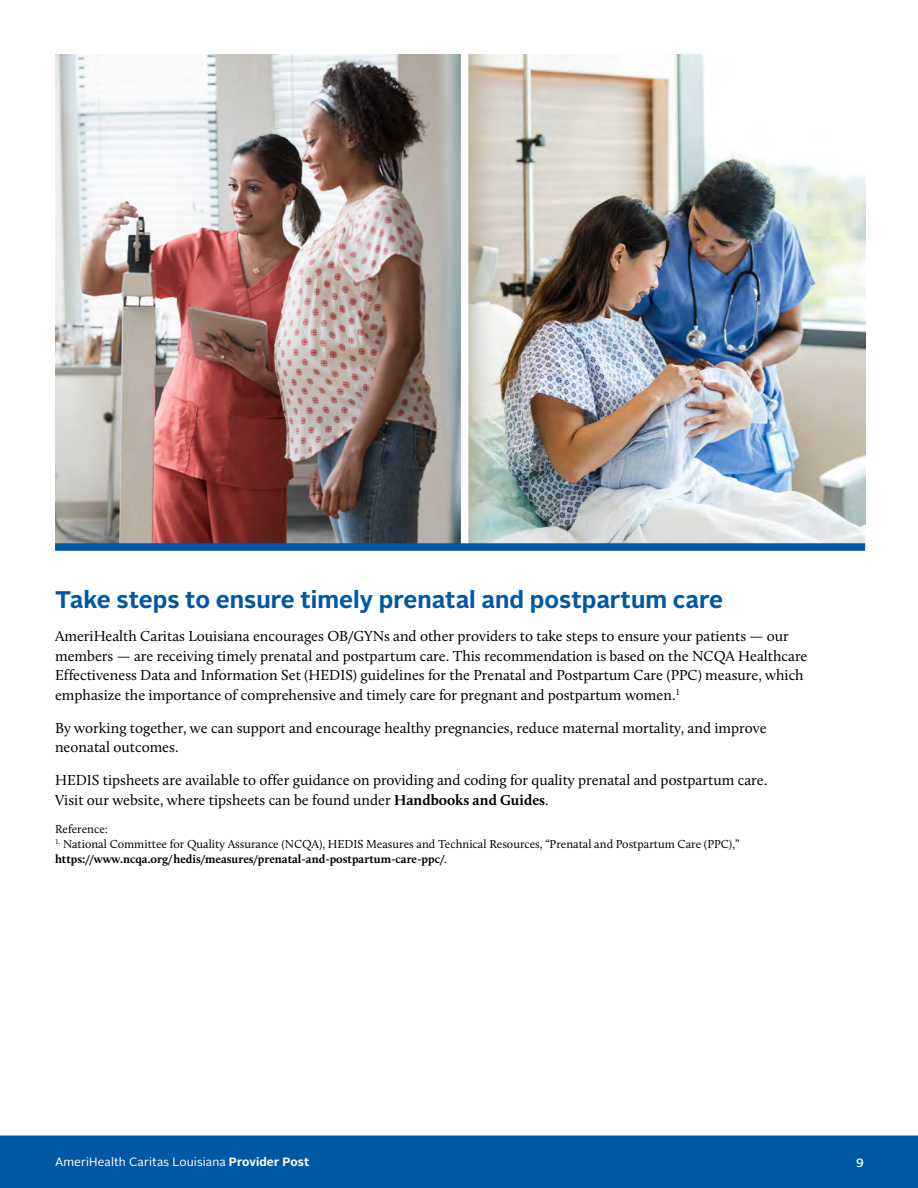
<style>
.page{position:relative;width:918px;height:1188px;background:#fff}
.page>*{position:absolute;margin:0;border:0;box-sizing:border-box;transform-origin:0 0}
.t1{font:700 24px "Alright Sans";color:#0058a4}
.Body_TXT{font:15px/19.5px "Calluna";color:#000}
.Body_TXT-2{font:12px/15px "Calluna";color:#000}
.t2{font:12px "Alright Sans";letter-spacing:.01em;color:#fff}
.t3{font:500 12px "Alright Sans";color:#fff}
.s1{font-weight:700}
</style>
<div class="page">
<div style="left:0;top:1136px;width:918px;height:52px;background:#0058a4"></div>
<img style="left:55px;top:54px;width:810px;height:489px">
<div style="left:461px;top:54px;width:7px;height:497px;background:#fff"></div>
<div style="left:55px;top:543px;width:810px;height:8px;background:#0058a4"></div>
<p class="t1" style="left:55px;top:583px;width:670px">Take steps to ensure timely prenatal and postpartum care</p>
<p class="Body_TXT" style="left:55px;top:626px;width:754px">AmeriHealth Caritas Louisiana encourages OB/GYNs and other providers to take steps to ensure your patients — our members — are receiving timely prenatal and postpartum care. This recommendation is based on the NCQA Healthcare Effectiveness Data and Information Set (HEDIS) guidelines for the Prenatal and Postpartum Care (PPC) measure, which emphasize the importance of comprehensive and timely care for pregnant and postpartum women.<sup>1</sup></p>
<p class="Body_TXT" style="left:55px;top:718px;width:713px">By working together, we can support and encourage healthy pregnancies, reduce maternal mortality, and improve neonatal outcomes.</p>
<p class="Body_TXT" style="left:55px;top:770px;width:714px">HEDIS tipsheets are available to offer guidance on providing and coding for quality prenatal and postpartum care.<br>Visit our website, where tipsheets can be found under <span class="s1">Handbooks and Guides</span>.</p>
<p class="Body_TXT-2" style="left:55px;top:821px;width:55px">Reference:</p>
<p class="Body_TXT-2" style="left:55px;top:836px;width:686px"><sup>1.</sup> National Committee for Quality Assurance (NCQA), HEDIS Measures and Technical Resources, “Prenatal and Postpartum Care (PPC),” <span class="s1">https://www.ncqa.org/hedis/measures/prenatal-and-postpartum-care-ppc/</span>.</p>
<p class="t2" style="left:55px;top:1154px;width:256px">AmeriHealth Caritas Louisiana <span class="s1">Provider Post</span></p>
<p class="t3" style="left:856px;top:1154px;width:9px">9</p>
</div>
